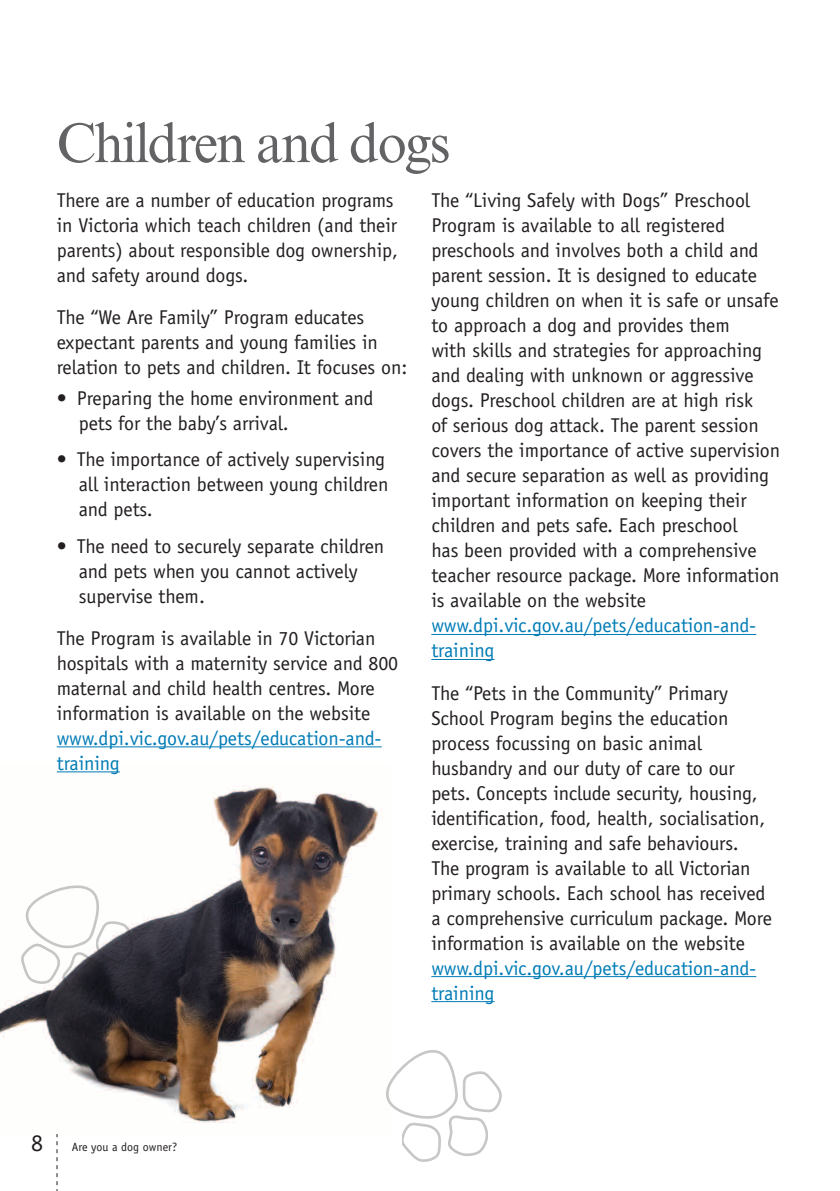
<style>
.page{position:relative;width:840px;height:1191px;background:#fff}
.page>*{position:absolute;margin:0;border:0;box-sizing:border-box;transform-origin:0 0}
.HEADING_A{font:56px "Times New Roman MT Std";letter-spacing:-.035em;color:#636366}
.Body_copy{font:20px/25px "Officina Sans Std";letter-spacing:-.005em;color:#231f20}
.dots{font:20px/25px "Officina Sans Std";letter-spacing:-.005em;color:#231f20}
.before_dots{font:20px/25px "Officina Sans Std";letter-spacing:-.005em;color:#231f20}
.last_dot{font:20px/25px "Officina Sans Std";letter-spacing:-.005em;color:#231f20}
.t1{font:12px "Officina Sans Std";color:#231f20}
.s1{color:#007cb6}
.s2{font-size:24px}
</style>
<div class="page">
<svg style="left:56px;top:1134px;width:1px;height:57px"></svg>
<img style="left:0;top:771px;width:382px;height:352px">
<hr style="left:431px;top:634px;width:324px;height:1px;background:#007cb6">
<hr style="left:431px;top:659px;width:63px;height:1px;background:#007cb6">
<hr style="left:431px;top:976px;width:324px;height:1px;background:#007cb6">
<hr style="left:431px;top:1001px;width:63px;height:1px;background:#007cb6">
<hr style="left:57px;top:746px;width:324px;height:1px;background:#007cb6">
<hr style="left:57px;top:771px;width:63px;height:1px;background:#007cb6">
<svg style="left:386px;top:1050px;width:116px;height:112px"></svg>
<svg style="left:17px;top:883px;width:116px;height:112px"></svg>
<p class="HEADING_A" style="left:57px;top:111px;width:395px">Children and dogs</p>
<p class="Body_copy" style="left:57px;top:188px;width:342px">There are a number of education programs in Victoria which teach children (and their parents) about responsible dog ownership, and safety around dogs.</p>
<p class="before_dots" style="left:57px;top:305px;width:352px">The “We Are Family” Program educates expectant parents and young families in relation to pets and children. It focuses on:</p>
<p class="dots" style="left:79px;top:386px;width:296px;text-indent:-22px">• Preparing the home environment and pets for the baby’s arrival.</p>
<p class="dots" style="left:79px;top:447px;width:311px;text-indent:-22px">• The importance of actively supervising all interaction between young children and pets.</p>
<p class="last_dot" style="left:79px;top:533px;width:307px;text-indent:-22px">• The need to securely separate children and pets when you cannot actively supervise them.</p>
<p class="Body_copy" style="left:57px;top:625px;width:343px">The Program is available in 70 Victorian hospitals with a maternity service and 800 maternal and child health centres. More information is available on the website <span class="s1">www.dpi.vic.gov.au/pets/education-and&shy;training</span></p>
<p class="Body_copy" style="left:431px;top:188px;width:350px">The “Living Safely with Dogs” Preschool Program is available to all registered preschools and involves both a child and parent session. It is designed to educate young children on when it is safe or unsafe to approach a dog and provides them<br>with skills and strategies for approaching and dealing with unknown or aggressive dogs. Preschool children are at high risk<br>of serious dog attack. The parent session covers the importance of active supervision and secure separation as well as providing important information on keeping their children and pets safe. Each preschool<br>has been provided with a comprehensive teacher resource package. More information is available on the website <span class="s1">www.dpi.vic.gov.au/pets/education-and&shy;training</span></p>
<p class="Body_copy" style="left:431px;top:680px;width:342px">The “Pets in the Community” Primary School Program begins the education process focussing on basic animal husbandry and our duty of care to our pets. Concepts include security, housing, identification, food, health, socialisation, exercise, training and safe behaviours.<br>The program is available to all Victorian primary schools. Each school has received a comprehensive curriculum package. More information is available on the website <span class="s1">www.dpi.vic.gov.au/pets/education-and&shy;training</span></p>
<p class="t1" style="left:31px;top:1139px;width:147px"><span class="s2">8</span> Are you a dog owner?</p>
</div>
